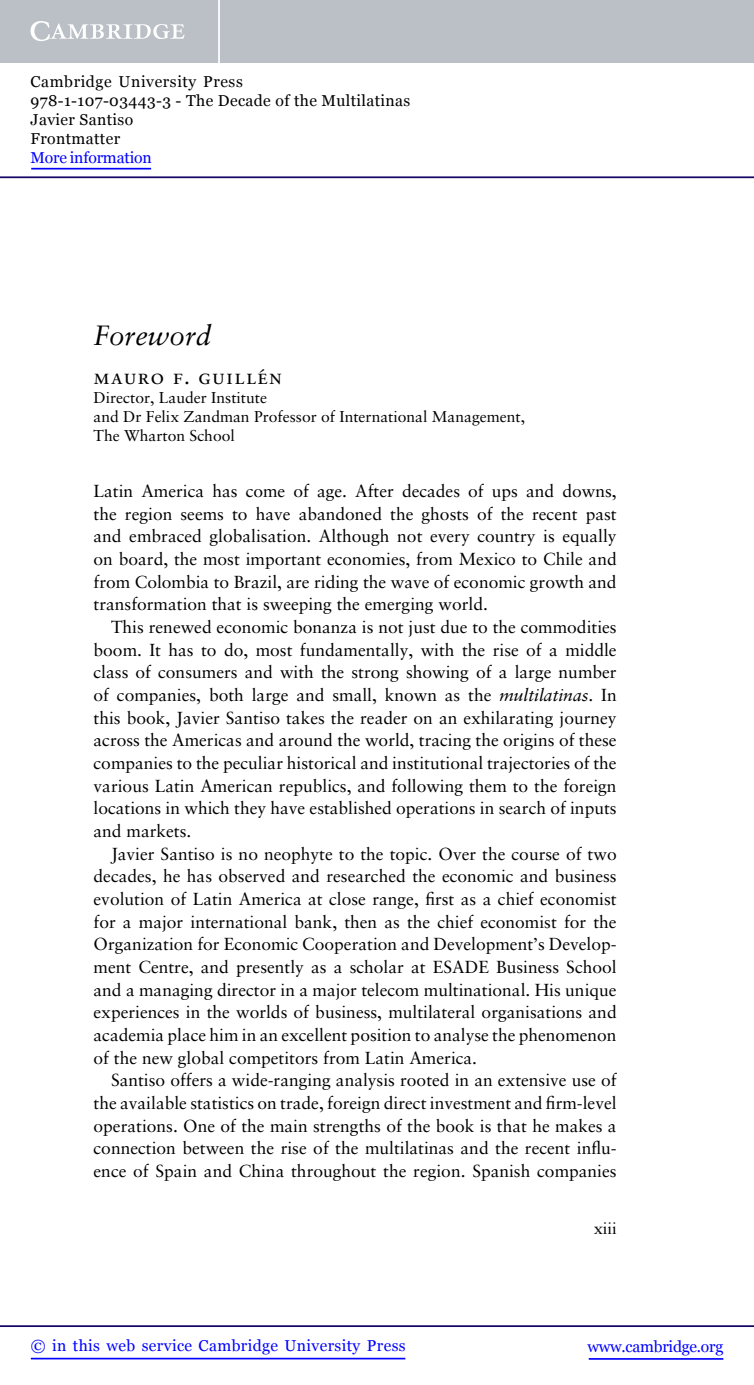
<style>
.page{position:relative;width:754px;height:1385px;background:#fff}
.page>*{position:absolute;margin:0;border:0;box-sizing:border-box;transform-origin:0 0}
.t1{font:italic 27.82px "Sabon";color:#000}
.t2{font:21px "Sabon Roman SC";letter-spacing:.055em;color:#000}
.t3{font:17.5px/22.8px "Sabon";color:#000;text-align:justify}
.t4{font:16.62px "Sabon";color:#000}
.t5{font:15.75px/19.2px "Sabon";color:#000}
.t6{font:15.75px/18.9px "Georgia";letter-spacing:.025em;color:#000}
.t7{font:15.75px "Georgia";letter-spacing:.025em;color:#00f}
.t8{font:15.75px "Georgia";letter-spacing:-.015em;color:#00f}
.t9{font:15.75px "Georgia";letter-spacing:-.01em;color:#00f}
.s1{font-style:italic}
</style>
<div class="page">
<hr style="left:589px;top:1358px;width:134px;height:1px;background:#00f">
<hr style="left:0;top:1325px;width:754px;height:2px;background:#150666">
<hr style="left:31px;top:1357px;width:374px;height:2px;background:#00f">
<div style="left:0;top:0;width:754px;height:63px;background:#bac0c6"></div>
<svg style="left:31px;top:21px;width:154px;height:20px"></svg>
<hr style="left:218px;top:0;width:2px;height:63px;background:#fff">
<hr style="left:0;top:176px;width:754px;height:2px;background:#150666">
<hr style="left:31px;top:168px;width:120px;height:1px;background:#00f">
<p class="t6" style="left:31px;top:72px;width:381px">Cambridge University Press<br>978-1-107-03443-3 - The Decade of the Multilatinas<br>Javier Santiso<br>Frontmatter</p>
<p class="t9" style="left:31px;top:148px;width:123px">More information</p>
<h1 class="t1" style="left:94px;top:324px;width:119px">Foreword</h1>
<p class="t2" style="left:94px;top:368px;width:190px">mauro f. guillen´</p>
<p class="t5" style="left:94px;top:389px;width:433px">Director, Lauder Institute<br>and Dr Felix Zandman Professor of International Management,<br>The Wharton School</p>
<p class="t3" style="left:94px;top:481px;width:525px">Latin America has come of age. After decades of ups and downs, the region seems to have abandoned the ghosts of the recent past and embraced globalisation. Although not every country is equally on board, the most important economies, from Mexico to Chile and from Colombia to Brazil, are riding the wave of economic growth and transformation that is sweeping the emerging world.</p>
<p class="t3" style="left:94px;top:617px;width:525px;text-indent:17px">This renewed economic bonanza is not just due to the commodities boom. It has to do, most fundamentally, with the rise of a middle class of consumers and with the strong showing of a large number of companies, both large and small, known as the <span class="s1">multilatinas</span>. In this book, Javier Santiso takes the reader on an exhilarating journey across the Americas and around the world, tracing the origins of these companies to the peculiar historical and institutional trajectories of the various Latin American republics, and following them to the foreign locations in which they have established operations in search of inputs and markets.</p>
<p class="t3" style="left:94px;top:843px;width:525px;text-indent:17px">Javier Santiso is no neophyte to the topic. Over the course of two decades, he has observed and researched the economic and business evolution of Latin America at close range, first as a chief economist for a major international bank, then as the chief economist for the Organization for Economic Cooperation and Development’s Develop&shy;ment Centre, and presently as a scholar at ESADE Business School and a managing director in a major telecom multinational. His unique experiences in the worlds of business, multilateral organisations and academia place him in an excellent position to analyse the phenomenon of the new global competitors from Latin America.</p>
<p class="t3" style="left:94px;top:1070px;width:525px;text-indent:17px">Santiso offers a wide-ranging analysis rooted in an extensive use of the available statistics on trade, foreign direct investment and firm-level operations. One of the main strengths of the book is that he makes a connection between the rise of the multilatinas and the recent influ&shy;ence of Spain and China throughout the region. Spanish companies</p>
<p class="t4" style="left:594px;top:1221px;width:25px">xiii</p>
<p class="t7" style="left:31px;top:1337px;width:376px">© in this web service Cambridge University Press</p>
<p class="t8" style="left:587px;top:1337px;width:137px">www.cambridge.org</p>
</div>
